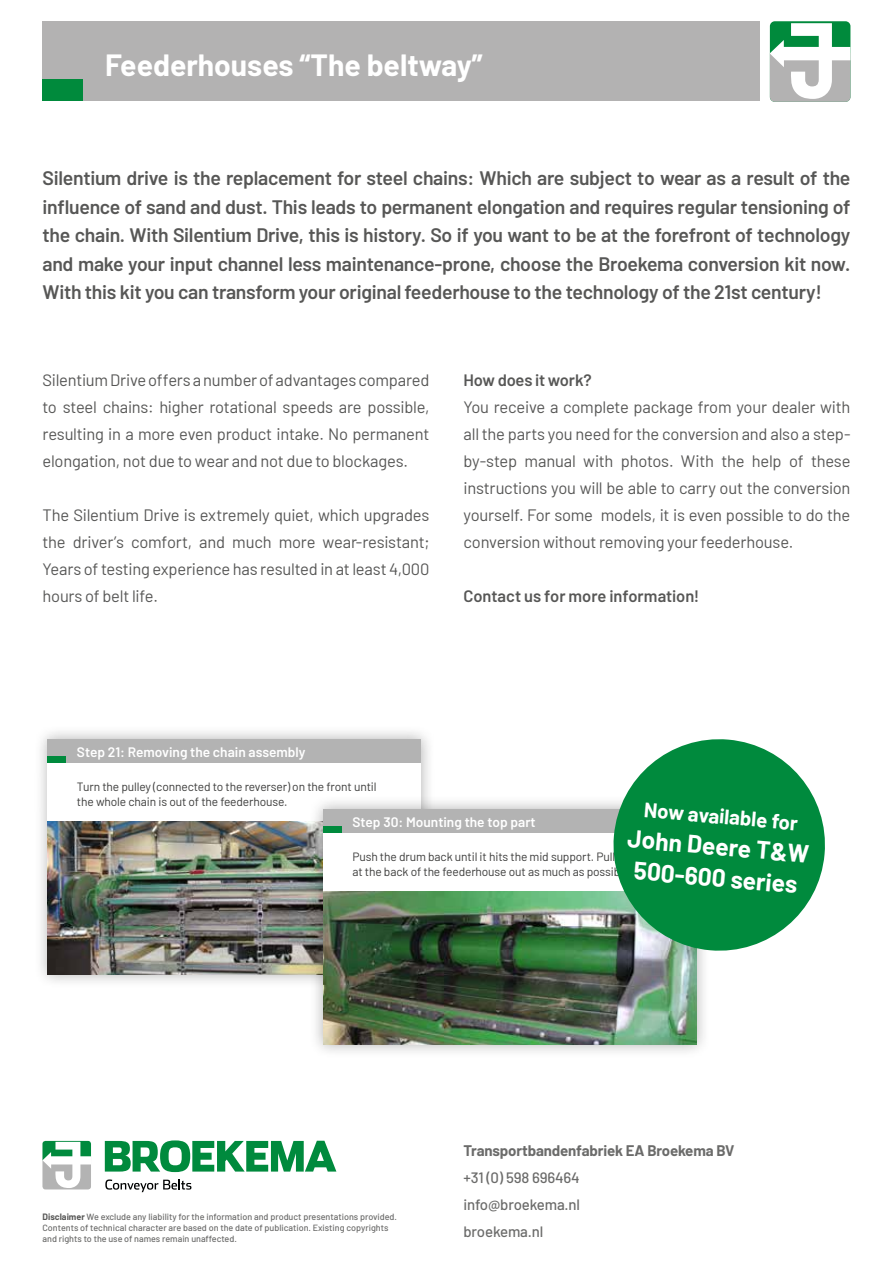
<style>
.page{position:relative;width:893px;height:1263px;background:#fff}
.page>*{position:absolute;margin:0;border:0;box-sizing:border-box;transform-origin:0 0}
.t1{font:700 30px "Barlow";color:#fff}
.t2{font:700 24.45px/31.5px "Barlow";color:#fff;text-align:center}
.t3{font:700 20.4px "Barlow";color:#fff}
.t4{font:600 19.5px/28.5px "Barlow";letter-spacing:-.015em;color:#575756;text-align:justify}
.t5{font:16.5px/27px "Barlow";letter-spacing:-.015em;color:#575756;text-align:justify}
.t6{font:600 16.5px "Barlow";letter-spacing:-.005em;color:#575756}
.t7{font:500 15px/27px "Barlow";letter-spacing:-.01em;color:#6b6b6a;text-align:justify}
.t8{font:700 15px "Barlow";letter-spacing:-.01em;color:#6b6b6a}
.t9{font:600 13.65px "Barlow";color:#fff}
.t10{font:12px/15.6px "Barlow";letter-spacing:-.01em;color:#3c3c3b}
.t11{font:500 9px/10.8px "Barlow";color:#6b6b6a}
.s1{font-weight:700;color:#575756}
</style>
<div class="page">
<div style="left:43px;top:21px;width:717px;height:80px;background:#b3b2b2"></div>
<div style="left:43px;top:79px;width:40px;height:22px;background:#008a3c"></div>
<div style="left:770px;top:21px;width:80px;height:81px;background:#008a3c;border-radius:5px"></div>
<svg style="left:770px;top:23px;width:80px;height:79px"></svg>
<svg style="left:42px;top:1141px;width:49px;height:48px"></svg>
<svg style="left:105px;top:1140px;width:231px;height:32px"></svg>
<svg style="left:105px;top:1179px;width:86px;height:13px"></svg>
<div style="left:34px;top:725px;width:401px;height:264px;background:#000;opacity:.3"></div>
<div style="left:48px;top:739px;width:373px;height:236px;background:#fff"></div>
<img style="left:48px;top:822px;width:261px;height:153px">
<div style="left:48px;top:739px;width:373px;height:24px;background:#b3b3b3"></div>
<div style="left:48px;top:756px;width:18px;height:7px;background:#008a3d"></div>
<div style="left:309px;top:795px;width:402px;height:264px;background:#000;opacity:.3"></div>
<div style="left:323px;top:809px;width:373px;height:235px;background:#fff"></div>
<img style="left:323px;top:891px;width:373px;height:153px">
<div style="left:323px;top:809px;width:373px;height:23px;background:#b3b3b3"></div>
<div style="left:323px;top:826px;width:18px;height:6px;background:#008a3d"></div>
<svg style="left:609px;top:739px;width:216px;height:216px;fill:#008a3d"></svg>
<h1 class="t1" style="left:105px;top:43px;width:379px">Feederhouses “The beltway”</h1>
<p class="t4" style="left:43px;top:162px;width:809px">Silentium drive is the replacement for steel chains: Which are subject to wear as a result of the influence of sand and dust. This leads to permanent elongation and requires regular tensioning of the chain. With Silentium Drive, this is history. So if you want to be at the forefront of technology and make your input channel less maintenance-prone, choose the Broekema conversion kit now.<br>With this kit you can transform your original feederhouse to the technology of the 21st century!</p>
<p class="t5" style="left:43px;top:365px;width:388px">Silentium Drive offers a number of advantages compared to steel chains: higher rotational speeds are possible, resulting in a more even product intake. No permanent elongation, not due to wear and not due to blockages.</p>
<p class="t5" style="left:43px;top:500px;width:388px">The Silentium Drive is extremely quiet, which upgrades the driver’s comfort, and much more wear-resistant; Years of testing experience has resulted in at least 4,000 hours of belt life.</p>
<p class="t6" style="left:463px;top:368px;width:130px">How does it work?</p>
<p class="t5" style="left:463px;top:392px;width:388px">You receive a complete package from your dealer with all the parts you need for the conversion and also a step&shy;by-step manual with photos. With the help of these instructions you will be able to carry out the conversion yourself. For some models, it is even possible to do the conversion without removing your feederhouse.</p>
<p class="t6" style="left:463px;top:584px;width:237px">Contact us for more information!</p>
<p class="t9" style="left:77px;top:742px;width:230px">Step 21: Removing the chain assembly</p>
<p class="t10" style="left:77px;top:778px;width:301px">Turn the pulley (connected to the reverser) on the front until the whole chain is out of the feederhouse.</p>
<p class="t9" style="left:352px;top:812px;width:185px">Step 30: Mounting the top part</p>
<p class="t10" style="left:352px;top:847px;width:305px">Push the drum back until it hits the mid support. Pull the belt at the back of the feederhouse out as much as possible</p>
<p class="t3" style="left:645px;top:794px;width:156px;rotate:5deg">Now available for</p>
<h2 class="t2" style="left:629px;top:821px;width:184px;rotate:5deg">John Deere T&amp;W<br>500-600 series</h2>
<p class="t11" style="left:43px;top:1211px;width:356px"><span class="s1">Disclaimer</span> We exclude any liability for the information and product presentations provided.<br>Contents of technical character are based on the date of publication. Existing copyrights and rights to the use of names remain unaffected.</p>
<p class="t8" style="left:463px;top:1140px;width:272px">Transportbandenfabriek EA Broekema BV</p>
<p class="t7" style="left:463px;top:1163px;width:118px">+31 (0) 598 696464 info@broekema.nl broekema.nl</p>
</div>
